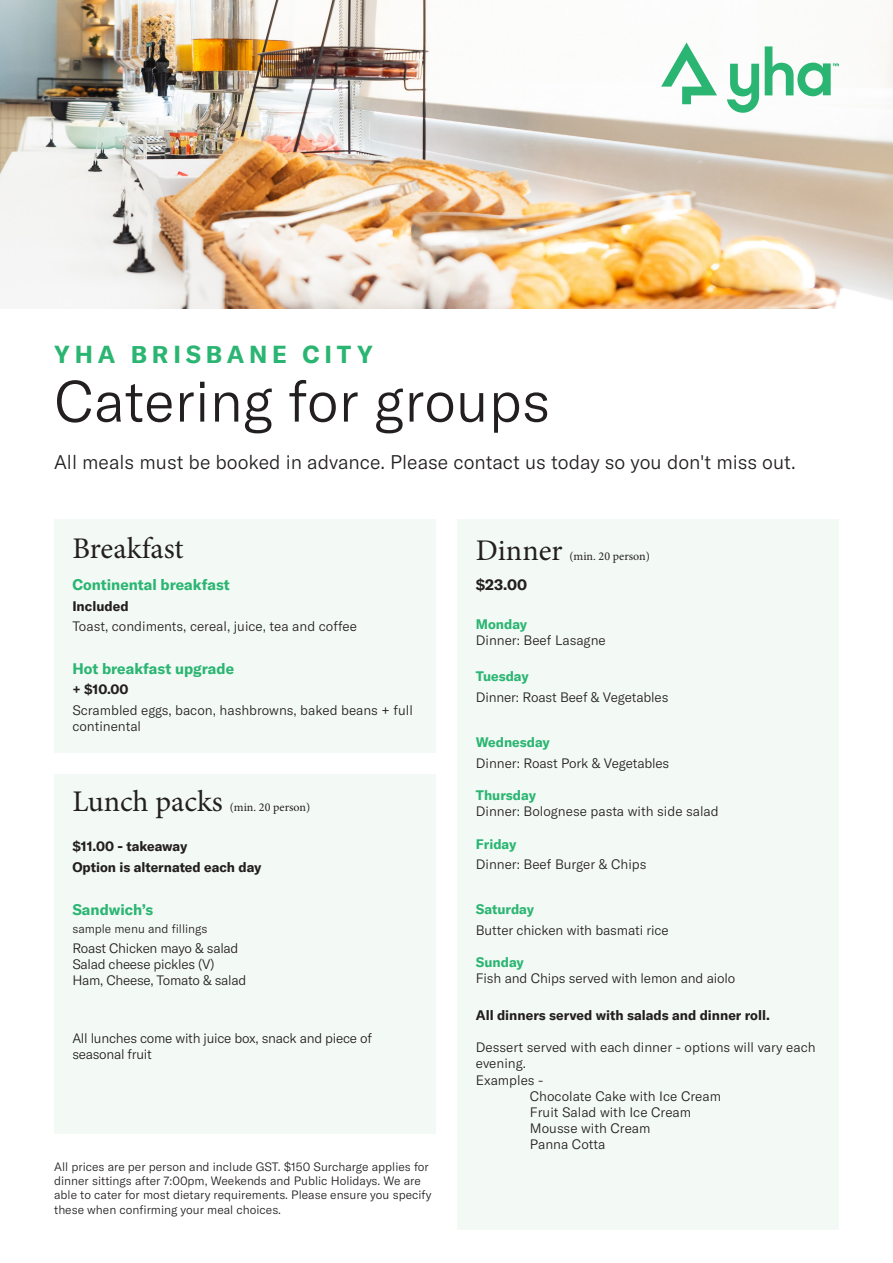
<style>
.page{position:relative;width:893px;height:1263px;background:#fff}
.page>*{position:absolute;margin:0;border:0;box-sizing:border-box;transform-origin:0 0}
.t1{font:300 57px "GT America";color:#231f20}
.t2{font:30px "Minion Pro";color:#231f20}
.t3{font:700 24px "GT America";letter-spacing:.2em;color:#2bb572}
.t4{font:300 19.5px "GT America";color:#231f20}
.t5{font:700 15px "GT America";color:#2bb572}
.t6{font:700 15px "GT America";color:#231f20}
.t7{font:300 13.5px/16.2px "GT America";letter-spacing:-.005em;color:#231f20}
.t8{font:700 13.5px "GT America";color:#231f20}
.t9{font:700 13.5px "GT America";color:#2bb572}
.t10{font:300 12px/14.4px "GT America";color:#231f20}
.t11{font:12px "Minion Pro";color:#231f20}
.s1{font-weight:700;color:#2bb572}
</style>
<div class="page">
<img style="left:0;top:0;width:893px;height:309px">
<svg style="left:727px;top:64px;width:32px;height:49px"></svg>
<svg style="left:661px;top:43px;width:56px;height:61px"></svg>
<svg style="left:765px;top:46px;width:74px;height:50px"></svg>
<div style="left:458px;top:519px;width:381px;height:711px;background:#f3faf5"></div>
<div style="left:54px;top:519px;width:381px;height:234px;background:#f3faf5"></div>
<div style="left:54px;top:774px;width:381px;height:359px;background:#f3faf5"></div>
<p class="t3" style="left:54px;top:340px;width:320px">YHA BRISBANE CITY</p>
<p class="t1" style="left:54px;top:368px;width:498px">Catering for groups</p>
<p class="t4" style="left:54px;top:451px;width:743px">All meals must be booked in advance. Please contact us today so you don't miss out.</p>
<p class="t2" style="left:72px;top:528px;width:113px">Breakfast</p>
<p class="t5" style="left:72px;top:575px;width:159px">Continental breakfast</p>
<p class="t8" style="left:72px;top:597px;width:58px">Included</p>
<p class="t7" style="left:72px;top:618px;width:286px">Toast, condiments, cereal, juice, tea and coffee</p>
<p class="t5" style="left:72px;top:659px;width:163px">Hot breakfast upgrade</p>
<p class="t8" style="left:72px;top:681px;width:58px">+ $10.00</p>
<p class="t7" style="left:72px;top:702px;width:342px">Scrambled eggs, bacon, hashbrowns, baked beans + full continental</p>
<p class="t2" style="left:72px;top:782px;width:152px">Lunch packs</p>
<p class="t11" style="left:230px;top:799px;width:82px">(min. 20 person)</p>
<p class="t8" style="left:72px;top:838px;width:117px">$11.00 - takeaway</p>
<p class="t8" style="left:72px;top:859px;width:191px">Option is alternated each day</p>
<p class="t5" style="left:72px;top:900px;width:82px">Sandwich’s</p>
<p class="t10" style="left:72px;top:921px;width:137px">sample menu and fillings</p>
<p class="t7" style="left:72px;top:940px;width:175px">Roast Chicken mayo &amp; salad<br>Salad cheese pickles (V)<br>Ham, Cheese, Tomato &amp; salad</p>
<p class="t7" style="left:72px;top:1030px;width:301px">All lunches come with juice box, snack and piece of seasonal fruit</p>
<p class="t10" style="left:54px;top:1159px;width:379px">All prices are per person and include GST. $150 Surcharge applies for dinner sittings after 7:00pm, Weekends and Public Holidays. We are able to cater for most dietary requirements. Please ensure you specify these when confirming your meal choices.</p>
<p class="t2" style="left:476px;top:530px;width:88px">Dinner</p>
<p class="t11" style="left:569px;top:548px;width:82px">(min. 20 person)</p>
<p class="t6" style="left:476px;top:575px;width:53px">$23.00</p>
<p class="t7" style="left:476px;top:616px;width:131px"><span class="s1">Monday<br></span>Dinner: Beef Lasagne</p>
<p class="t9" style="left:476px;top:668px;width:54px">Tuesday</p>
<p class="t7" style="left:476px;top:689px;width:194px">Dinner: Roast Beef &amp; Vegetables</p>
<p class="t9" style="left:476px;top:734px;width:76px">Wednesday</p>
<p class="t7" style="left:476px;top:755px;width:195px">Dinner: Roast Pork &amp; Vegetables</p>
<p class="t7" style="left:476px;top:787px;width:244px"><span class="s1">Thursday<br></span>Dinner: Bolognese pasta with side salad</p>
<p class="t9" style="left:476px;top:835px;width:42px">Friday</p>
<p class="t7" style="left:476px;top:856px;width:172px">Dinner: Beef Burger &amp; Chips</p>
<p class="t9" style="left:476px;top:901px;width:60px">Saturday</p>
<p class="t7" style="left:476px;top:922px;width:194px">Butter chicken with basmati rice</p>
<p class="t7" style="left:476px;top:954px;width:261px"><span class="s1">Sunday<br></span>Fish and Chips served with lemon and aiolo</p>
<p class="t8" style="left:476px;top:1007px;width:296px">All dinners served with salads and dinner roll.</p>
<p class="t7" style="left:476px;top:1039px;width:341px">Dessert served with each dinner - options will vary each</p>
<p class="t7" style="left:476px;top:1055px;width:52px">evening.</p>
<p class="t7" style="left:476px;top:1072px;width:69px">Examples -</p>
<p class="t7" style="left:530px;top:1088px;width:193px">Chocolate Cake with Ice Cream</p>
<p class="t7" style="left:530px;top:1104px;width:163px">Fruit Salad with Ice Cream</p>
<p class="t7" style="left:530px;top:1120px;width:122px">Mousse with Cream</p>
<p class="t7" style="left:530px;top:1136px;width:77px">Panna Cotta</p>
</div>
